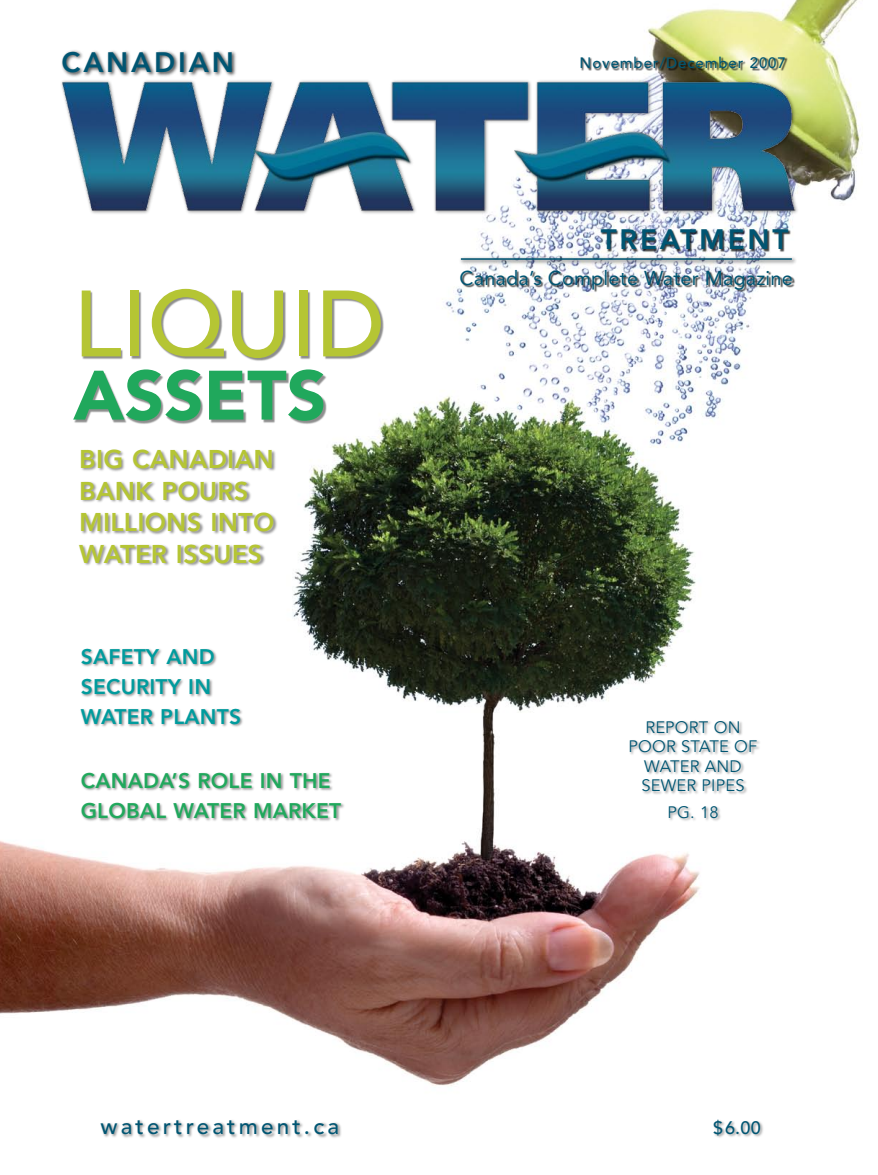
<style>
.page{position:relative;width:878px;height:1175px;background:#fff}
.page>*{position:absolute;margin:0;border:0;box-sizing:border-box;transform-origin:0 0}
.t1{font:500 93px "Avenir";color:#b5c534}
.t2{font:900 69px "Avenir";color:#20a85c}
.t3{font:800 27.9px "Avenir";letter-spacing:.1em;color:#005572}
.t4{font:800 25.5px "Avenir";letter-spacing:.01em;color:#b5c534}
.t5{font:500 22.5px "Avenir";letter-spacing:.14em;color:#005572}
.t6{font:800 21px/30px "Avenir";letter-spacing:.01em;color:#20a85c}
.t7{font:800 21px/30px "Avenir";letter-spacing:.01em;color:#009b9d}
.t8{font:19.95px "Avenir";letter-spacing:.01em;color:#005572}
.t9{font:500 18px "Avenir";color:#005572}
.t10{font:16.5px/19.5px "Avenir";letter-spacing:.01em;color:#005572;text-align:center}
.t11{font:500 15px "Avenir";letter-spacing:.06em;color:#005572}
</style>
<div class="page">
<img style="left:0;top:232px;width:769px;height:854px">
<div style="left:100px;top:1118px;width:242px;height:21px;background:#000;opacity:.45"></div>
<img style="left:61px;top:0;width:801px;height:232px">
<div style="left:60px;top:49px;width:177px;height:30px;background:#000;opacity:.75"></div>
<div style="left:459px;top:256px;width:338px;height:9px;background:#000;opacity:.75"></div>
<hr style="left:461px;top:258px;width:330px;height:2px;background:#005572">
<div style="left:601px;top:229px;width:190px;height:23px;background:#000;opacity:.75"></div>
<div style="left:460px;top:270px;width:335px;height:23px;background:#000;opacity:.75"></div>
<div style="left:580px;top:57px;width:208px;height:14px;background:#000;opacity:.75"></div>
<div style="left:712px;top:1118px;width:52px;height:21px;background:#000;opacity:.45"></div>
<div style="left:79px;top:647px;width:267px;height:176px;background:#000;opacity:.45"></div>
<div style="left:628px;top:719px;width:133px;height:103px;background:#000;opacity:.45"></div>
<div style="left:74px;top:289px;width:311px;height:135px;background:#000;opacity:.45"></div>
<div style="left:78px;top:448px;width:200px;height:120px;background:#000;opacity:.45"></div>
<p class="t3" style="left:61px;top:46px;width:174px">CANADIAN</p>
<h1 class="t1" style="left:73px;top:270px;width:302px">liquid</h1>
<h2 class="t2" style="left:73px;top:354px;width:255px">ASSETS</h2>
<p class="t4" style="left:79px;top:444px;width:15px">BIG</p>
<p class="t4" style="left:132px;top:444px;width:19px">CANADIAN</p>
<p class="t4" style="left:79px;top:475px;width:19px">BANK</p>
<p class="t4" style="left:161px;top:475px;width:35px">POURS</p>
<p class="t4" style="left:79px;top:507px;width:75px">MI LLIONS</p>
<p class="t4" style="left:210px;top:507px;width:17px">INTO</p>
<p class="t4" style="left:79px;top:538px;width:42px">WATER</p>
<p class="t4" style="left:176px;top:538px;width:15px">ISSUES</p>
<p class="t7" style="left:81px;top:642px;width:135px">SAFETY AND<br>SECURITY IN<br>WATER</p>
<p class="t7" style="left:160px;top:702px;width:40px">PLANTS</p>
<p class="t6" style="left:81px;top:765px;width:262px">CANADA’S ROLE IN THE<br>GLOBAL WATER MARKET</p>
<p class="t11" style="left:579px;top:54px;width:208px">November/December 2007</p>
<p class="t3" style="left:601px;top:223px;width:189px">TREATMENT</p>
<p class="t8" style="left:459px;top:267px;width:335px">Canada’s Complete Water Magazine</p>
<p class="t10" style="left:628px;top:717px;width:130px">REPORT ON<br>POOR STATE OF<br>WATER AND<br>SEWER PIPES</p>
<p class="t10" style="left:667px;top:802px;width:53px">PG. 18</p>
<p class="t5" style="left:100px;top:1113px;width:240px">watertreatment.ca</p>
<p class="t9" style="left:713px;top:1117px;width:49px">$6.00</p>
</div>
